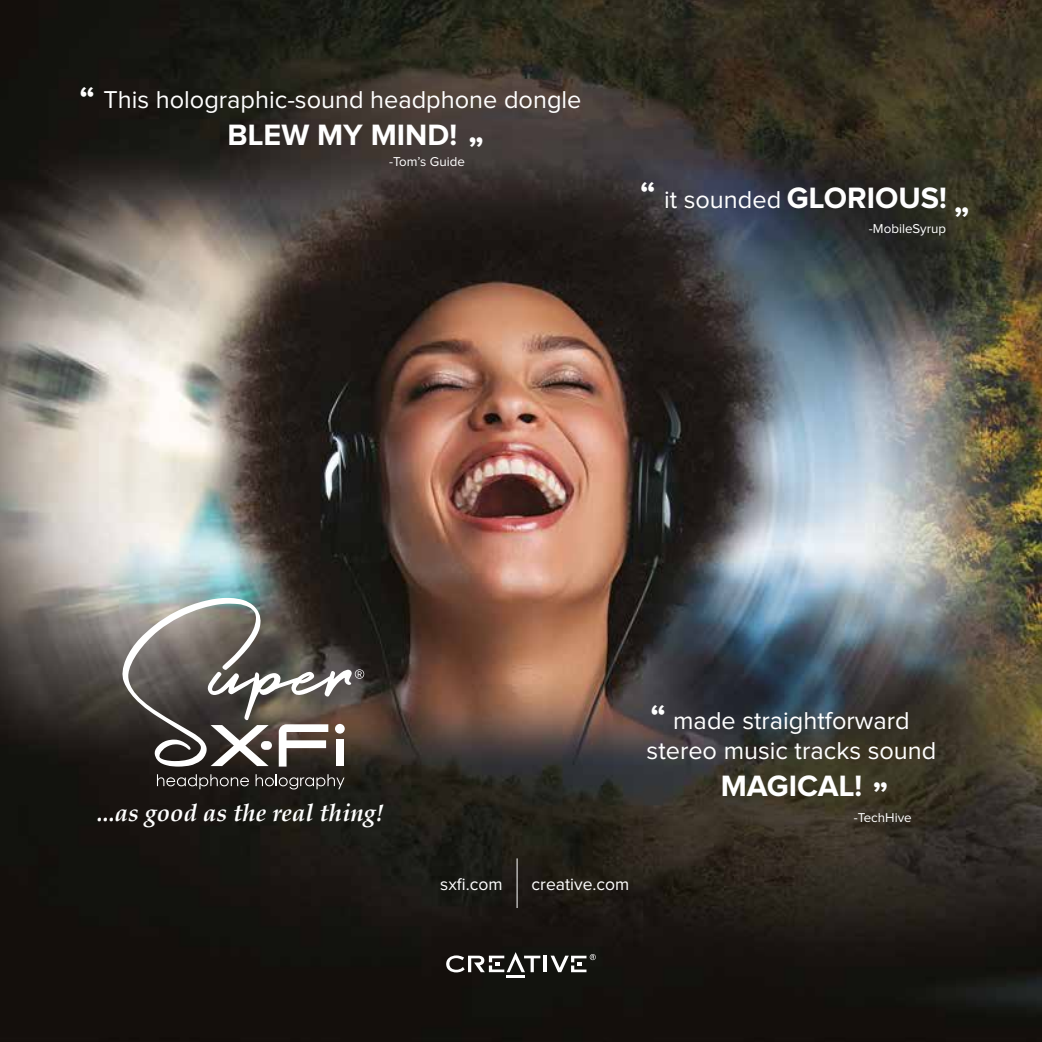
<style>
.page{position:relative;width:1042px;height:1042px;background:#fff}
.page>*{position:absolute;margin:0;border:0;box-sizing:border-box;transform-origin:0 0}
.t1{font:700 33.95px "Proxima Nova";color:#fff}
.t2{font:700 30.45px "Proxima Nova";color:#fff}
.t3{font:25.38px/30.3px "Proxima Nova";color:#fff;text-align:center}
.t4{font:italic 700 23.97px "Palatino";color:#fff}
.t5{font:17.5px "Proxima Nova";color:#fff}
.t6{font:13.3px "Proxima Nova";color:#fff}
.s1{font-weight:700;font-size:33.95px}
.s2{font-weight:700;font-size:30.45px}
</style>
<div class="page">
<img style="left:0;top:0;width:1042px;height:1042px">
<hr style="left:517px;top:858px;width:1px;height:50px;background:#fff">
<svg style="left:157px;top:774px;width:92px;height:15px"></svg>
<svg style="left:255px;top:774px;width:89px;height:15px"></svg>
<svg style="left:121px;top:598px;width:243px;height:168px"></svg>
<hr style="left:544px;top:955px;width:3px;height:17px;background:#fff">
<svg style="left:446px;top:952px;width:94px;height:25px"></svg>
<svg style="left:550px;top:954px;width:46px;height:18px"></svg>
<h1 class="t1" style="left:80px;top:83px;width:17px">“</h1>
<p class="t3" style="left:103px;top:86px;width:480px">This holographic-sound headphone dongle</p>
<p class="t2" style="left:228px;top:121px;width:231px">BLEW MY MIND!</p>
<h1 class="t1" style="left:484px;top:150px;width:17px;rotate:-180deg">“</h1>
<p class="t6" style="left:389px;top:155px;width:77px">-Tom’s Guide</p>
<p class="t3" style="left:640px;top:185px;width:308px"><span class="s1">“</span> it sounded <span class="s2">GLORIOUS!</span></p>
<p class="t6" style="left:869px;top:222px;width:79px">-MobileSyrup</p>
<h1 class="t1" style="left:969px;top:220px;width:17px;rotate:-180deg">“</h1>
<p class="t4" style="left:97px;top:793px;width:288px">...as good as the real thing!</p>
<h1 class="t1" style="left:650px;top:701px;width:17px">“</h1>
<p class="t3" style="left:646px;top:706px;width:291px">made straightforward stereo music tracks sound</p>
<p class="t2" style="left:721px;top:772px;width:143px">MAGICAL!</p>
<h1 class="t1" style="left:888px;top:796px;width:17px;rotate:-180deg">“</h1>
<p class="t6" style="left:853px;top:811px;width:60px">-TechHive</p>
<p class="t5" style="left:440px;top:876px;width:64px">sxfi.com</p>
<p class="t5" style="left:531px;top:876px;width:99px">creative.com</p>
</div>
